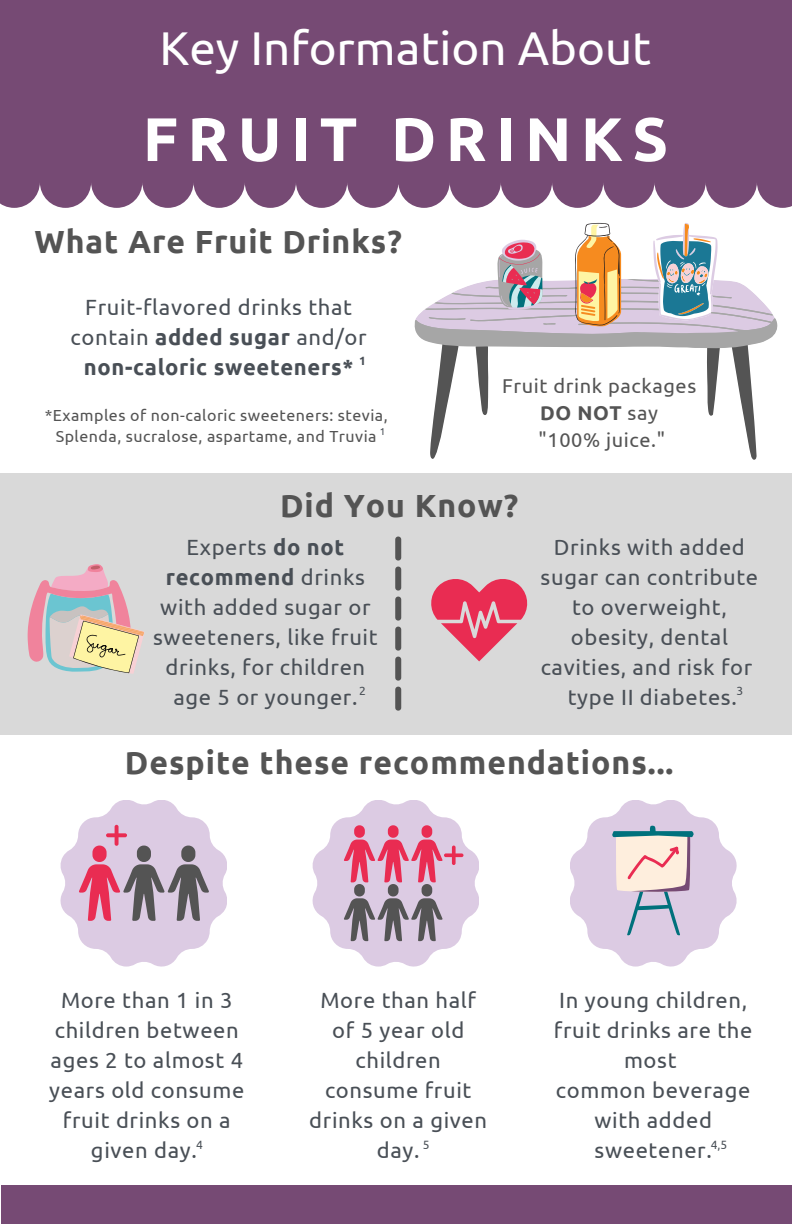
<style>
.page{position:relative;width:792px;height:1224px;background:#fff}
.page>*{position:absolute;margin:0;border:0;box-sizing:border-box;transform-origin:0 0}
.t1{font:700 61.4px "Ubuntu";letter-spacing:.155em;color:#fff}
.t2{font:47.4px "Ubuntu";color:#fff}
.t3{font:700 32px "Ubuntu";letter-spacing:.03em;color:#545454}
.t4{font:22px/30px "Ubuntu";letter-spacing:.03em;color:#494f56;text-align:center}
.t5{font:20px/27px "Ubuntu";letter-spacing:.03em;color:#545454;text-align:center}
.t6{font:16px/21.4px "Ubuntu";letter-spacing:.03em;color:#545454;text-align:center}
.t7{font:12px "Ubuntu";color:#494f56}
.t8{font:700 12px "Ubuntu";color:#494f56}
.t9{font:10px "Ubuntu";color:#494f56}
.s1{font-weight:700}
</style>
<div class="page">
<div style="left:0;top:474px;width:792px;height:261px;background:#d9d9d9"></div>
<svg style="left:431px;top:579px;width:96px;height:82px"></svg>
<svg style="left:395px;top:537px;width:6px;height:174px"></svg>
<svg style="left:570px;top:800px;width:167px;height:167px"></svg>
<svg style="left:61px;top:800px;width:166px;height:167px"></svg>
<svg style="left:313px;top:800px;width:166px;height:167px"></svg>
<div style="left:1px;top:1185px;width:791px;height:39px;background:#764a74"></div>
<div style="left:0;top:0;width:792px;height:208px;background:#764a74"></div>
<svg style="left:28px;top:564px;width:116px;height:110px"></svg>
<svg style="left:430px;top:348px;width:327px;height:112px"></svg>
<svg style="left:414px;top:223px;width:364px;height:125px"></svg>
<p class="t2" style="left:160px;top:21px;width:493px">Key Information About</p>
<p class="t1" style="left:143px;top:104px;width:527px">FRUIT DRINKS</p>
<p class="t3" style="left:34px;top:223px;width:369px">What Are Fruit Drinks?</p>
<p class="t4" style="left:71px;top:291px;width:298px">Fruit-flavored drinks that contain <span class="s1">added sugar</span> and/or <span class="s1">non-caloric sweeteners*</span></p>
<p class="t8" style="left:359px;top:353px;width:8px">1</p>
<p class="t6" style="left:45px;top:404px;width:344px">*Examples of non-caloric sweeteners: stevia,<br>Splenda, sucralose, aspartame, and Truvia</p>
<p class="t9" style="left:380px;top:426px;width:7px">1</p>
<p class="t5" style="left:502px;top:372px;width:196px">Fruit drink packages<br><span class="s1">DO NOT</span> say</p>
<p class="t5" style="left:539px;top:426px;width:128px">"100% juice."</p>
<p class="t3" style="left:280px;top:488px;width:240px">Did You Know?</p>
<p class="t4" style="left:153px;top:532px;width:226px">Experts <span class="s1">do not recommend</span> drinks with added sugar or sweeteners, like fruit drinks, for children age 5 or younger.</p>
<p class="t4" style="left:541px;top:532px;width:219px">Drinks with added sugar can contribute to overweight, obesity, dental cavities, and risk for type II diabetes.</p>
<p class="t7" style="left:359px;top:683px;width:8px">2</p>
<p class="t7" style="left:737px;top:683px;width:8px">3</p>
<p class="t3" style="left:125px;top:744px;width:550px">Despite these recommendations...</p>
<p class="t4" style="left:49px;top:985px;width:197px">More than 1 in 3 children between ages 2 to almost 4 years old consume fruit drinks on a given day.</p>
<p class="t4" style="left:309px;top:985px;width:179px">More than half of 5 year old children consume fruit drinks on a given day.</p>
<p class="t4" style="left:554px;top:985px;width:200px">In young children, fruit drinks are the most</p>
<p class="t4" style="left:556px;top:1075px;width:196px">common beverage with added sweetener.</p>
<p class="t7" style="left:196px;top:1138px;width:8px">4</p>
<p class="t7" style="left:423px;top:1138px;width:8px">5</p>
<p class="t7" style="left:711px;top:1138px;width:18px">4,5</p>
</div>
